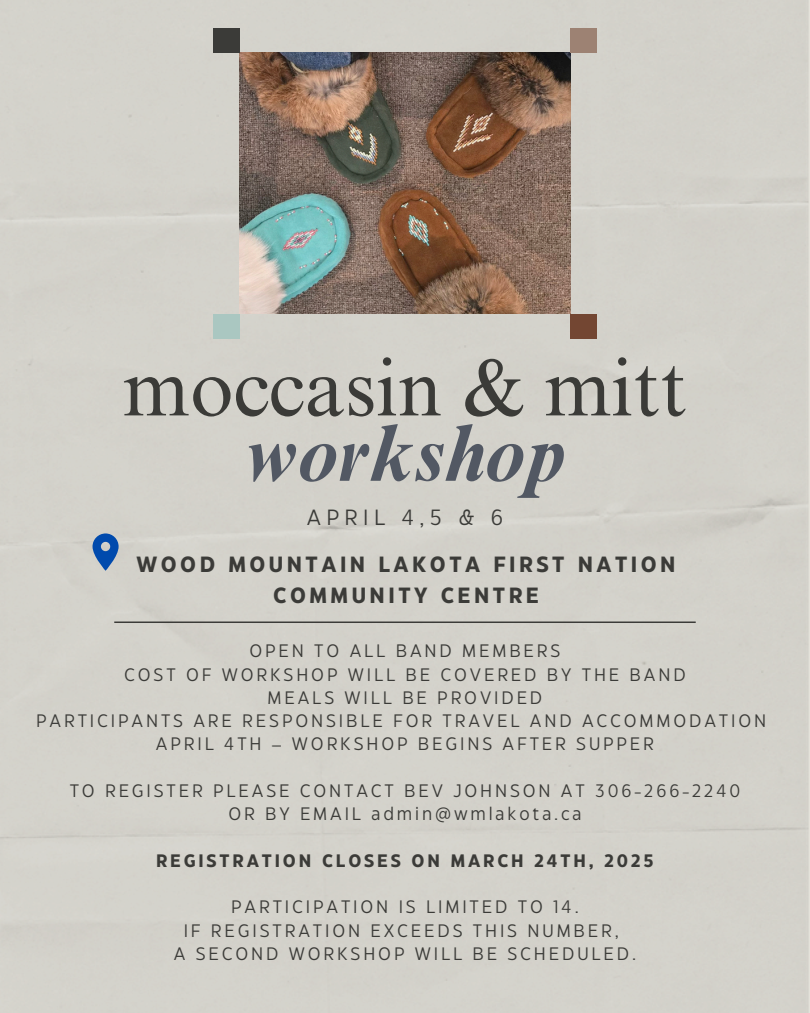
<style>
.page{position:relative;width:810px;height:1013px;background:#fff}
.page>*{position:absolute;margin:0;border:0;box-sizing:border-box;transform-origin:0 0}
.t1{font:80.6px "Times NRMT Pro";color:#3b3b38}
.t2{font:italic 700 80.6px "Times NRMT Pro";color:#525863}
.t3{font:700 22px/30.8px "Eastman Grotesque";letter-spacing:.16em;color:#3b3b38;text-align:center}
.t4{font:22px "Eastman Grotesque";letter-spacing:.245em;color:#3b3b38}
.t5{font:18px "Eastman Grotesque";letter-spacing:.16em;color:#3b3b38}
.t6{font:700 18px "Eastman Grotesque";letter-spacing:.16em;color:#3b3b38}
</style>
<div class="page">
<div style="left:0;top:0;width:810px;height:1012px;background:#d4d1ca"></div>
<img style="left:240px;top:53px;width:330px;height:261px">
<div style="left:213px;top:28px;width:27px;height:25px;background:#3b3b38"></div>
<div style="left:570px;top:28px;width:27px;height:25px;background:#9d8273"></div>
<div style="left:213px;top:314px;width:27px;height:24px;background:#aac7c1"></div>
<div style="left:570px;top:314px;width:27px;height:24px;background:#734632"></div>
<hr style="left:114px;top:621px;width:582px;height:2px;background:#3b3b38">
<svg style="left:93px;top:533px;width:26px;height:37px"></svg>
<p class="t1" style="left:123px;top:357px;width:565px">moccasin &amp; mitt</p>
<h4 class="t2" style="left:244px;top:423px;width:323px">workshop</h4>
<h2 class="t4" style="left:307px;top:509px;width:198px">APRIL 4,5 &amp; 6</h2>
<h1 class="t3" style="left:136px;top:550px;width:541px">WOOD MOUNTAIN LAKOTA FIRST NATION<br>COMMUNITY CENTRE</h1>
<p class="t5" style="left:250px;top:644px;width:312px">OPEN TO ALL BAND MEMBERS</p>
<h3 class="t5" style="left:124px;top:667px;width:563px">COST OF WORKSHOP WILL BE COVERED BY THE BAND</h3>
<p class="t5" style="left:268px;top:690px;width:276px">MEALS WILL BE PROVIDED</p>
<p class="t5" style="left:36px;top:714px;width:732px">PARTICIPANTS ARE RESPONSIBLE FOR TRAVEL AND ACCOMMODATION</p>
<p class="t5" style="left:156px;top:737px;width:499px">APRIL 4TH – WORKSHOP BEGINS AFTER SUPPER</p>
<p class="t5" style="left:70px;top:783px;width:672px">TO REGISTER PLEASE CONTACT BEV JOHNSON AT 306-266-2240</p>
<p class="t5" style="left:228px;top:807px;width:355px">OR BY EMAIL admin@wmlakota.ca</p>
<p class="t6" style="left:156px;top:853px;width:499px">REGISTRATION CLOSES ON MARCH 24TH, 2025</p>
<p class="t5" style="left:231px;top:900px;width:349px">PARTICIPATION IS LIMITED TO 14.</p>
<p class="t5" style="left:184px;top:923px;width:437px">IF REGISTRATION EXCEEDS THIS NUMBER,</p>
<h5 class="t5" style="left:174px;top:946px;width:464px">A SECOND WORKSHOP WILL BE SCHEDULED.</h5>
</div>
